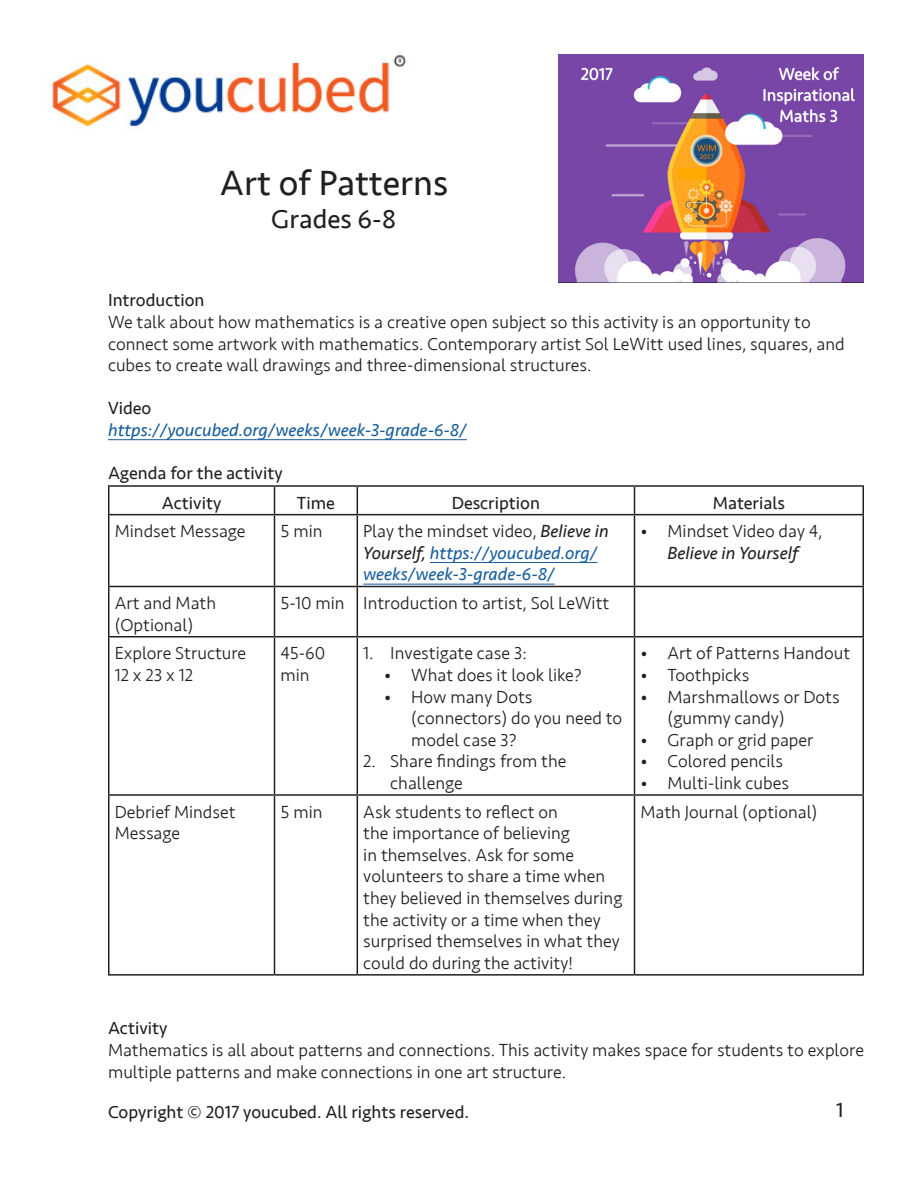
<style>
.page{position:relative;width:918px;height:1188px;background:#fff}
.page>*{position:absolute;margin:0;border:0;box-sizing:border-box;transform-origin:0 0}
.t1{font:36px "Seravek";color:#231f20}
.t2{font:27px "Seravek";color:#231f20}
.t3{font:21px "Seravek";color:#231f20}
.t4{font:300 18px/21.6px "Seravek";color:#231f20}
.t5{font:italic 18px/21.6px "Seravek";color:#175d9e}
.t6{font:18px "Seravek";color:#231f20}
.s1{font-weight:300;font-style:normal;color:#231f20}
.s2{color:#231f20}
.s3{font-weight:400;font-style:italic}
</style>
<div class="page">
<hr style="left:108px;top:439px;width:359px;height:1px;background:#175d9e">
<hr style="left:108px;top:485px;width:166px;height:2px;background:#231f20">
<hr style="left:108px;top:487px;width:2px;height:27px;background:#231f20">
<hr style="left:274px;top:485px;width:83px;height:2px;background:#231f20">
<svg style="left:274px;top:487px;width:1px;height:27px"></svg>
<hr style="left:357px;top:485px;width:277px;height:2px;background:#231f20">
<svg style="left:357px;top:487px;width:1px;height:27px"></svg>
<hr style="left:634px;top:485px;width:230px;height:2px;background:#231f20">
<svg style="left:634px;top:487px;width:1px;height:27px"></svg>
<hr style="left:862px;top:487px;width:2px;height:27px;background:#231f20">
<hr style="left:108px;top:514px;width:166px;height:1px;background:#231f20">
<hr style="left:108px;top:515px;width:2px;height:71px;background:#231f20">
<hr style="left:274px;top:514px;width:83px;height:1px;background:#231f20">
<hr style="left:274px;top:515px;width:1px;height:71px;background:#231f20">
<hr style="left:357px;top:514px;width:277px;height:1px;background:#231f20">
<hr style="left:357px;top:515px;width:1px;height:71px;background:#231f20">
<hr style="left:634px;top:514px;width:230px;height:1px;background:#231f20">
<hr style="left:634px;top:515px;width:1px;height:71px;background:#231f20">
<hr style="left:862px;top:515px;width:2px;height:71px;background:#231f20">
<hr style="left:108px;top:586px;width:166px;height:1px;background:#231f20">
<hr style="left:108px;top:587px;width:2px;height:49px;background:#231f20">
<hr style="left:274px;top:586px;width:83px;height:1px;background:#231f20">
<hr style="left:274px;top:587px;width:1px;height:49px;background:#231f20">
<hr style="left:357px;top:586px;width:277px;height:1px;background:#231f20">
<hr style="left:357px;top:587px;width:1px;height:49px;background:#231f20">
<hr style="left:634px;top:586px;width:230px;height:1px;background:#231f20">
<hr style="left:634px;top:587px;width:1px;height:49px;background:#231f20">
<hr style="left:862px;top:587px;width:2px;height:49px;background:#231f20">
<hr style="left:108px;top:636px;width:166px;height:1px;background:#231f20">
<hr style="left:108px;top:637px;width:2px;height:157px;background:#231f20">
<hr style="left:274px;top:636px;width:83px;height:1px;background:#231f20">
<hr style="left:274px;top:637px;width:1px;height:157px;background:#231f20">
<hr style="left:357px;top:636px;width:277px;height:1px;background:#231f20">
<hr style="left:357px;top:637px;width:1px;height:157px;background:#231f20">
<hr style="left:634px;top:636px;width:230px;height:1px;background:#231f20">
<hr style="left:634px;top:637px;width:1px;height:157px;background:#231f20">
<hr style="left:862px;top:637px;width:2px;height:157px;background:#231f20">
<hr style="left:108px;top:794px;width:166px;height:2px;background:#231f20">
<hr style="left:108px;top:796px;width:2px;height:178px;background:#231f20">
<hr style="left:274px;top:794px;width:83px;height:2px;background:#231f20">
<hr style="left:274px;top:796px;width:1px;height:178px;background:#231f20">
<hr style="left:357px;top:794px;width:277px;height:2px;background:#231f20">
<hr style="left:357px;top:796px;width:1px;height:178px;background:#231f20">
<hr style="left:634px;top:794px;width:230px;height:2px;background:#231f20">
<hr style="left:634px;top:796px;width:1px;height:178px;background:#231f20">
<hr style="left:862px;top:796px;width:2px;height:178px;background:#231f20">
<hr style="left:108px;top:974px;width:166px;height:2px;background:#231f20">
<hr style="left:274px;top:974px;width:83px;height:2px;background:#231f20">
<hr style="left:357px;top:974px;width:277px;height:2px;background:#231f20">
<hr style="left:634px;top:974px;width:230px;height:2px;background:#231f20">
<hr style="left:430px;top:562px;width:167px;height:1px;background:#175d9e">
<hr style="left:363px;top:584px;width:192px;height:1px;background:#175d9e">
<img style="left:47px;top:55px;width:359px;height:72px">
<img style="left:559px;top:54px;width:304px;height:229px">
<p class="t1" style="left:220px;top:155px;width:230px">Art of Patterns</p>
<p class="t2" style="left:271px;top:198px;width:127px">Grades 6-8</p>
<p class="t6" style="left:108px;top:287px;width:98px">Introduction</p>
<p class="t4" style="left:108px;top:312px;width:738px">We talk about how mathematics is a creative open subject so this activity is an opportunity to connect some artwork with mathematics. Contemporary artist Sol LeWitt used lines, squares, and cubes to create wall drawings and three-dimensional structures.</p>
<p class="t6" style="left:108px;top:395px;width:45px">Video</p>
<p class="t5" style="left:108px;top:419px;width:360px">https://youcubed.org/weeks/week-3-grade-6-8/</p>
<p class="t6" style="left:108px;top:459px;width:176px">Agenda for the activity</p>
<p class="t6" style="left:162px;top:489px;width:61px">Activity</p>
<p class="t6" style="left:297px;top:489px;width:40px">Time</p>
<p class="t6" style="left:452px;top:489px;width:90px">Description</p>
<p class="t6" style="left:713px;top:489px;width:74px">Materials</p>
<p class="t4" style="left:115px;top:521px;width:132px">Mindset Message</p>
<p class="t4" style="left:280px;top:521px;width:44px">5 min</p>
<p class="t5" style="left:363px;top:520px;width:247px"><span class="s1">Play the mindset video,</span> <span class="s2">Believe in<br>Yourself,</span> https://youcubed.org/ weeks/week-3-grade-6-8/</p>
<p class="t4" style="left:640px;top:521px;width:184px;text-align:center">• Mindset Video day 4,<br><span class="s3">Believe in Yourself</span></p>
<p class="t4" style="left:115px;top:593px;width:103px">Art and Math (Optional)</p>
<p class="t4" style="left:280px;top:593px;width:66px">5-10 min</p>
<p class="t4" style="left:363px;top:593px;width:248px">Introduction to artist, Sol LeWitt</p>
<p class="t4" style="left:115px;top:643px;width:133px">Explore Structure<br>12 x 23 x 12</p>
<p class="t4" style="left:280px;top:643px;width:46px">45-60 min</p>
<p class="t4" style="left:363px;top:643px;width:165px">1. Investigate case 3:</p>
<p class="t4" style="left:640px;top:643px;width:211px">• Art of Patterns Handout</p>
<p class="t4" style="left:640px;top:665px;width:110px">• Toothpicks</p>
<p class="t4" style="left:668px;top:686px;width:174px;text-indent:-27px">• Marshmallows or Dots (gummy candy)</p>
<p class="t4" style="left:640px;top:729px;width:174px">• Graph or grid paper</p>
<p class="t4" style="left:640px;top:751px;width:144px">• Colored pencils</p>
<p class="t4" style="left:640px;top:773px;width:150px">• Multi-link cubes</p>
<p class="t4" style="left:384px;top:665px;width:199px">• What does it look like?</p>
<p class="t4" style="left:411px;top:686px;width:213px;text-indent:-27px">• How many Dots (connectors) do you need to model case 3?</p>
<p class="t4" style="left:390px;top:751px;width:178px;text-indent:-27px">2. Share findings from the challenge</p>
<p class="t4" style="left:115px;top:801px;width:122px">Debrief Mindset<br>Message</p>
<p class="t4" style="left:280px;top:801px;width:44px">5 min</p>
<p class="t4" style="left:363px;top:801px;width:261px">Ask students to reflect on<br>the importance of believing<br>in themselves. Ask for some volunteers to share a time when they believed in themselves during the activity or a time when they surprised themselves in what they could do during the activity!</p>
<p class="t4" style="left:640px;top:801px;width:179px">Math Journal (optional)</p>
<p class="t6" style="left:108px;top:1014px;width:61px">Activity</p>
<p class="t4" style="left:108px;top:1040px;width:757px">Mathematics is all about patterns and connections. This activity makes space for students to explore multiple patterns and make connections in one art structure.</p>
<p class="t6" style="left:108px;top:1098px;width:363px">Copyright © 2017 youcubed. All rights reserved.</p>
<p class="t3" style="left:836px;top:1094px;width:9px">1</p>
</div>
